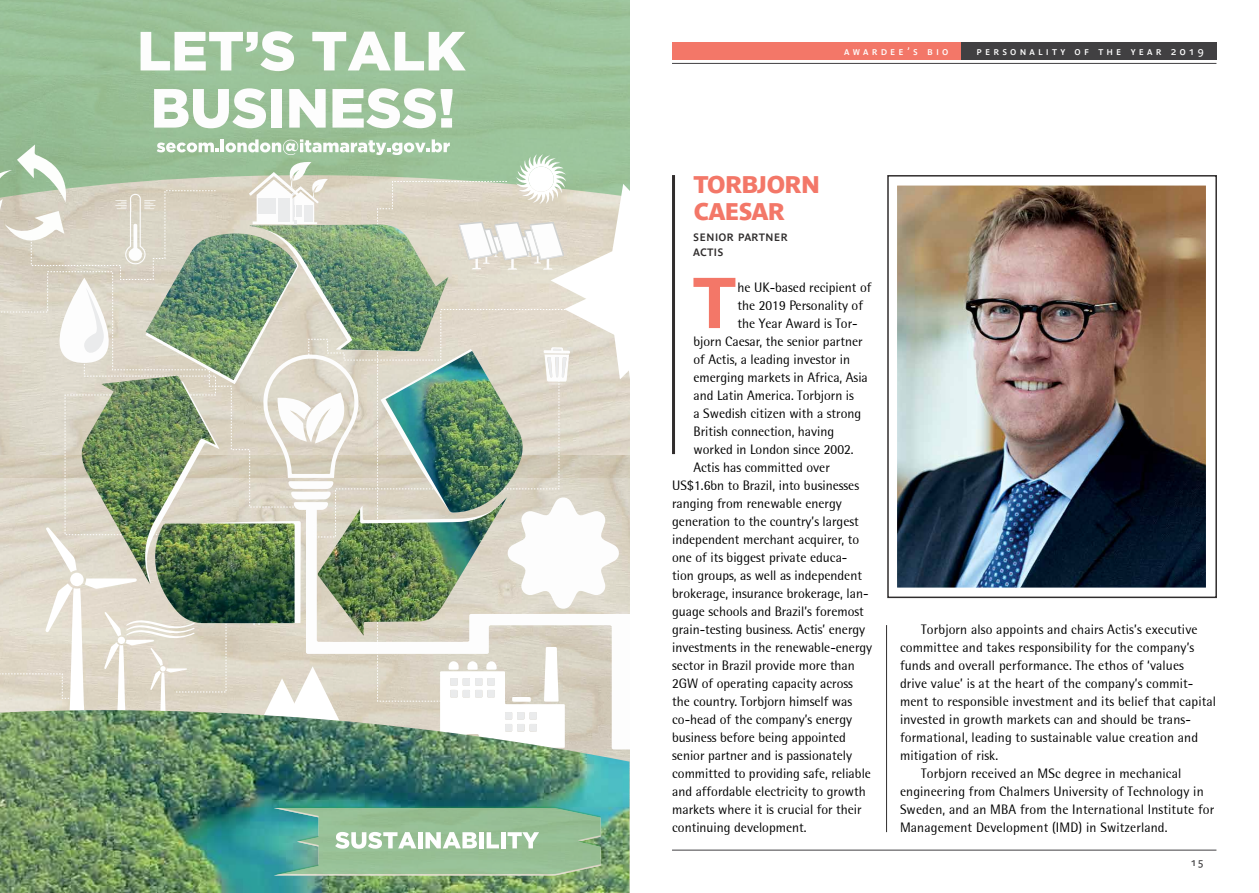
<style>
.page{position:relative;width:1259px;height:893px;background:#fff}
.page>*{position:absolute;margin:0;border:0;box-sizing:border-box;transform-origin:0 0}
.t1{font:700 71.1px "Parisine Caps";color:#f37768}
.t2{font:700 30px/27px "Parisine Caps";letter-spacing:-.05em;color:#f37768}
.t3{font:13.5px "Libre Semi Sans S Si";color:#000}
.t4{font:13.5px/15px "Parisine Caps";color:#302d2d}
.t5{font:10.5px "Parisine Caps";letter-spacing:.3em;color:#fff}
.t6{font:10.5px "Parisine Caps";color:#414042}
</style>
<div class="page">
<div style="left:672px;top:43px;width:544px;height:17px;background:#f37768"></div>
<div style="left:961px;top:43px;width:255px;height:17px;background:#414042"></div>
<hr style="left:672px;top:63px;width:544px;height:1px;background:#414042">
<hr style="left:672px;top:850px;width:544px;height:1px;background:#414042">
<img style="left:897px;top:186px;width:308px;height:401px">
<div style="left:887px;top:175px;width:330px;height:423px;border:2px solid #302d2d"></div>
<hr style="left:672px;top:175px;width:3px;height:279px;background:#302d2d">
<hr style="left:886px;top:625px;width:1px;height:207px;background:#302d2d">
<div style="left:0;top:0;width:629px;height:139px;background:#9ac198"></div>
<svg style="left:141px;top:31px;width:153px;height:40px"></svg>
<svg style="left:312px;top:32px;width:154px;height:38px"></svg>
<svg style="left:154px;top:88px;width:112px;height:40px"></svg>
<div style="left:271px;top:89px;width:11px;height:39px;background:#fdfdfd"></div>
<svg style="left:289px;top:89px;width:37px;height:39px"></svg>
<svg style="left:332px;top:88px;width:120px;height:40px"></svg>
<img style="left:0;top:875px;width:629px;height:18px">
<img style="left:0;top:139px;width:629px;height:736px">
<svg style="left:0;top:271px;width:296px;height:237px"></svg>
<p class="t5" style="left:844px;top:45px;width:106px">awardee’s bio</p>
<p class="t5" style="left:976px;top:45px;width:229px">personality of the year 2019</p>
<h2 class="t2" style="left:693px;top:169px;width:128px">torbjorn caesar</h2>
<p class="t4" style="left:693px;top:229px;width:96px">senior partner actis</p>
<h1 class="t1" style="left:693px;top:262px;width:45px">T</h1>
<p class="t3" style="left:737px;top:279px;width:135px">he UK-based recipient of</p>
<p class="t3" style="left:737px;top:297px;width:127px">the 2019 Personality of</p>
<p class="t3" style="left:737px;top:315px;width:122px">the Year Award is Tor-</p>
<p class="t3" style="left:693px;top:333px;width:171px">bjorn Caesar, the senior partner</p>
<p class="t3" style="left:693px;top:351px;width:158px">of Actis, a leading investor in</p>
<p class="t3" style="left:693px;top:369px;width:176px">emerging markets in Africa, Asia</p>
<p class="t3" style="left:693px;top:387px;width:162px">and Latin America. Torbjorn is</p>
<p class="t3" style="left:693px;top:405px;width:169px">a Swedish citizen with a strong</p>
<p class="t3" style="left:693px;top:423px;width:142px">British connection, having</p>
<p class="t3" style="left:693px;top:441px;width:162px">worked in London since 2002.</p>
<p class="t3" style="left:693px;top:459px;width:138px">Actis has committed over</p>
<p class="t3" style="left:672px;top:477px;width:188px">US$1.6bn to Brazil, into businesses</p>
<p class="t3" style="left:672px;top:495px;width:171px">ranging from renewable energy</p>
<p class="t3" style="left:672px;top:513px;width:188px">generation to the country’s largest</p>
<p class="t3" style="left:672px;top:531px;width:188px">independent merchant acquirer, to</p>
<p class="t3" style="left:672px;top:549px;width:177px">one of its biggest private educa-</p>
<p class="t3" style="left:672px;top:567px;width:191px">tion groups, as well as independent</p>
<p class="t3" style="left:672px;top:585px;width:198px">brokerage, insurance brokerage, lan-</p>
<p class="t3" style="left:672px;top:603px;width:193px">guage schools and Brazil’s foremost</p>
<p class="t3" style="left:672px;top:621px;width:195px">grain-testing business. Actis’ energy</p>
<p class="t3" style="left:672px;top:639px;width:202px">investments in the renewable-energy</p>
<p class="t3" style="left:672px;top:657px;width:184px">sector in Brazil provide more than</p>
<p class="t3" style="left:672px;top:675px;width:182px">2GW of operating capacity across</p>
<p class="t3" style="left:672px;top:693px;width:181px">the country. Torbjorn himself was</p>
<p class="t3" style="left:672px;top:711px;width:181px">co-head of the company’s energy</p>
<p class="t3" style="left:672px;top:729px;width:175px">business before being appointed</p>
<p class="t3" style="left:672px;top:747px;width:181px">senior partner and is passionately</p>
<p class="t3" style="left:672px;top:765px;width:200px">committed to providing safe, reliable</p>
<p class="t3" style="left:672px;top:783px;width:195px">and affordable electricity to growth</p>
<p class="t3" style="left:672px;top:801px;width:191px">markets where it is crucial for their</p>
<p class="t3" style="left:672px;top:819px;width:136px">continuing development.</p>
<p class="t3" style="left:921px;top:621px;width:278px">Torbjorn also appoints and chairs Actis’s executive</p>
<p class="t3" style="left:900px;top:639px;width:296px">committee and takes responsibility for the company’s</p>
<p class="t3" style="left:900px;top:657px;width:285px">funds and overall performance. The ethos of ‘values</p>
<p class="t3" style="left:900px;top:675px;width:295px">drive value’ is at the heart of the company’s commit-</p>
<p class="t3" style="left:900px;top:693px;width:318px">ment to responsible investment and its belief that capital</p>
<p class="t3" style="left:900px;top:711px;width:292px">invested in growth markets can and should be trans-</p>
<p class="t3" style="left:900px;top:729px;width:300px">formational, leading to sustainable value creation and</p>
<p class="t3" style="left:900px;top:747px;width:100px">mitigation of risk.</p>
<p class="t3" style="left:921px;top:765px;width:262px">Torbjorn received an MSc degree in mechanical</p>
<p class="t3" style="left:900px;top:783px;width:305px">engineering from Chalmers University of Technology in</p>
<p class="t3" style="left:900px;top:801px;width:316px">Sweden, and an MBA from the International Institute for</p>
<p class="t3" style="left:900px;top:819px;width:269px">Management Development (IMD) in Switzerland.</p>
<p class="t6" style="left:1191px;top:857px;width:14px">15</p>
</div>
